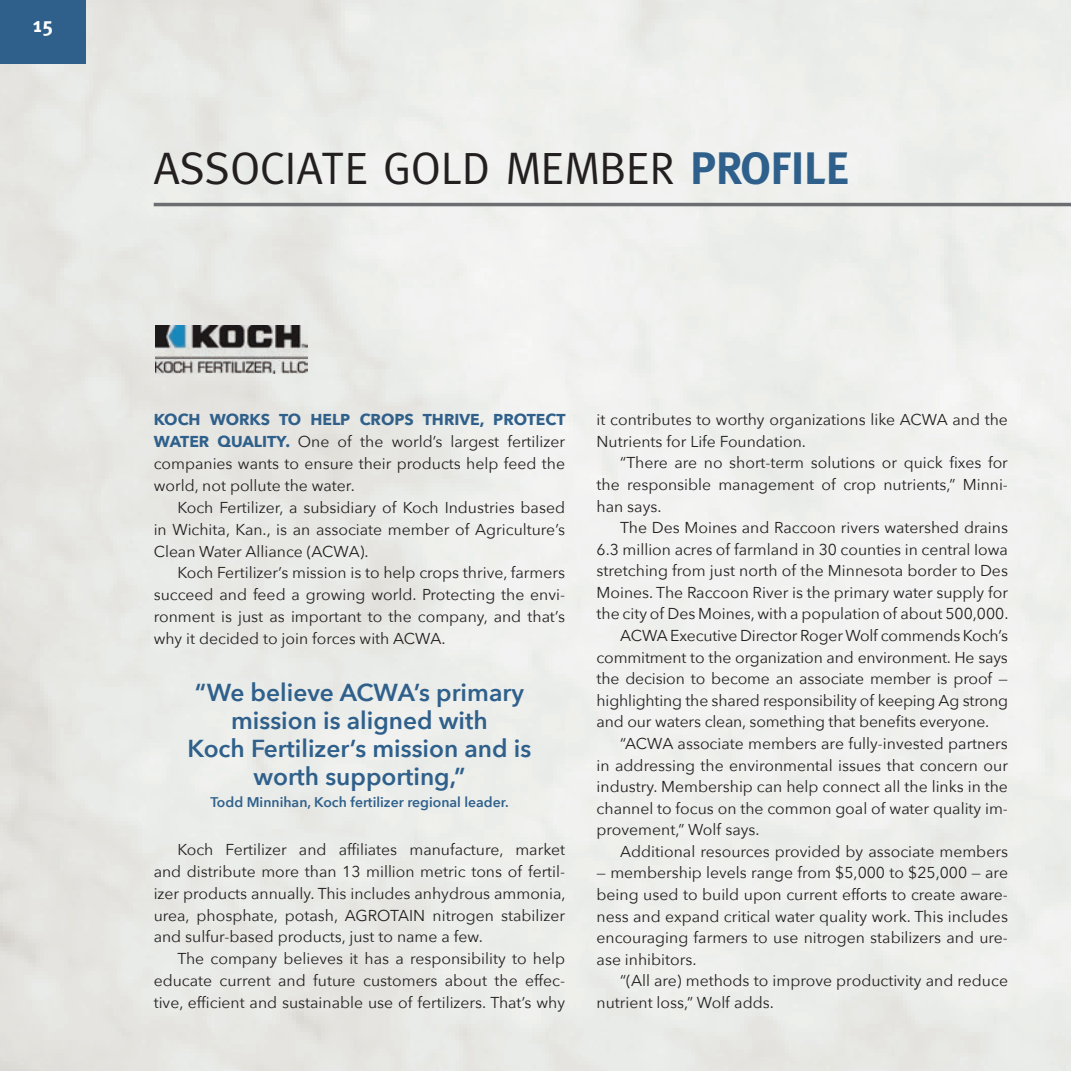
<style>
.page{position:relative;width:1071px;height:1071px;background:#fff}
.page>*{position:absolute;margin:0;border:0;box-sizing:border-box;transform-origin:0 0}
.t1{font:45.5px "Meta";color:#231f20}
.t2{font:600 24.5px/28px "Avenir Next";color:#2f608b;text-align:center}
.t3{font:700 21px "Meta";color:#fff}
.t4{font:15.75px/21.5px "Avenir Next";color:#231f20;text-align:justify}
.t5{font:600 14px "Avenir Next";color:#2f608b}
.s1{font-weight:700;color:#2f608b}
</style>
<div class="page">
<img style="left:0;top:0;width:1071px;height:1071px">
<div style="left:0;top:0;width:86px;height:64px;background:#2f608b"></div>
<img style="left:155px;top:325px;width:152px;height:49px">
<hr style="left:154px;top:203px;width:917px;height:3px;background:#6c6d70">
<p class="t3" style="left:33px;top:13px;width:22px">15</p>
<p class="t1" style="left:154px;top:142px;width:697px">ASSOCIATE GOLD MEMBER <span class="s1">PROFILE</span></p>
<p class="t4" style="left:154px;top:409px;width:413px"><span class="s1">KOCH WORKS TO HELP CROPS THRIVE, PROTECT WATER QUALITY.</span> One of the world’s largest fertilizer companies wants to ensure their products help feed the world, not pollute the water.</p>
<p class="t4" style="left:154px;top:496px;width:413px;text-indent:24px">Koch Fertilizer, a subsidiary of Koch Industries based in Wichita, Kan., is an associate member of Agriculture’s Clean Water Alliance (ACWA).</p>
<p class="t4" style="left:154px;top:562px;width:413px;text-indent:24px">Koch Fertilizer’s mission is to help crops thrive, farmers succeed and feed a growing world. Protecting the envi&shy;ronment is just as important to the company, and that’s why it decided to join forces with ACWA.</p>
<p class="t2" style="left:188px;top:678px;width:345px">“We believe ACWA’s primary mission is aligned with<br>Koch Fertilizer’s mission and is worth supporting,”</p>
<p class="t5" style="left:210px;top:794px;width:300px">Todd Minnihan, Koch fertilizer regional leader.</p>
<p class="t4" style="left:154px;top:838px;width:413px;text-indent:24px">Koch Fertilizer and affiliates manufacture, market and distribute more than 13 million metric tons of fertil&shy;izer products annually. This includes anhydrous ammonia, urea, phosphate, potash, AGROTAIN nitrogen stabilizer and sulfur-based products, just to name a few.</p>
<p class="t4" style="left:154px;top:948px;width:413px;text-indent:24px">The company believes it has a responsibility to help educate current and future customers about the effec&shy;tive, efficient and sustainable use of fertilizers. That’s why</p>
<p class="t4" style="left:597px;top:409px;width:413px">it contributes to worthy organizations like ACWA and the<br>Nutrients for Life Foundation.</p>
<p class="t4" style="left:597px;top:452px;width:413px;text-indent:24px">“There are no short-term solutions or quick fixes for the responsible management of crop nutrients,” Minni&shy;han says.</p>
<p class="t4" style="left:597px;top:517px;width:413px;text-indent:24px">The Des Moines and Raccoon rivers watershed drains 6.3 million acres of farmland in 30 counties in central Iowa stretching from just north of the Minnesota border to Des Moines. The Raccoon River is the primary water supply for the city of Des Moines, with a population of about 500,000.</p>
<p class="t4" style="left:597px;top:625px;width:413px;text-indent:24px">ACWA Executive Director Roger Wolf commends Koch’s commitment to the organization and environment. He says the decision to become an associate member is proof — highlighting the shared responsibility of keeping Ag strong and our waters clean, something that benefits everyone.</p>
<p class="t4" style="left:597px;top:733px;width:413px;text-indent:24px">“ACWA associate members are fully-invested partners in addressing the environmental issues that concern our industry. Membership can help connect all the links in the channel to focus on the common goal of water quality im&shy;provement,” Wolf says.</p>
<p class="t4" style="left:620px;top:841px;width:389px">Additional resources provided by associate members</p>
<p class="t4" style="left:597px;top:862px;width:413px">— membership levels range from $5,000 to $25,000 — are being used to build upon current efforts to create aware&shy;ness and expand critical water quality work. This includes encouraging farmers to use nitrogen stabilizers and ure&shy;ase inhibitors.</p>
<p class="t4" style="left:597px;top:970px;width:413px;text-indent:24px">“(All are) methods to improve productivity and reduce nutrient loss,” Wolf adds.</p>
</div>
